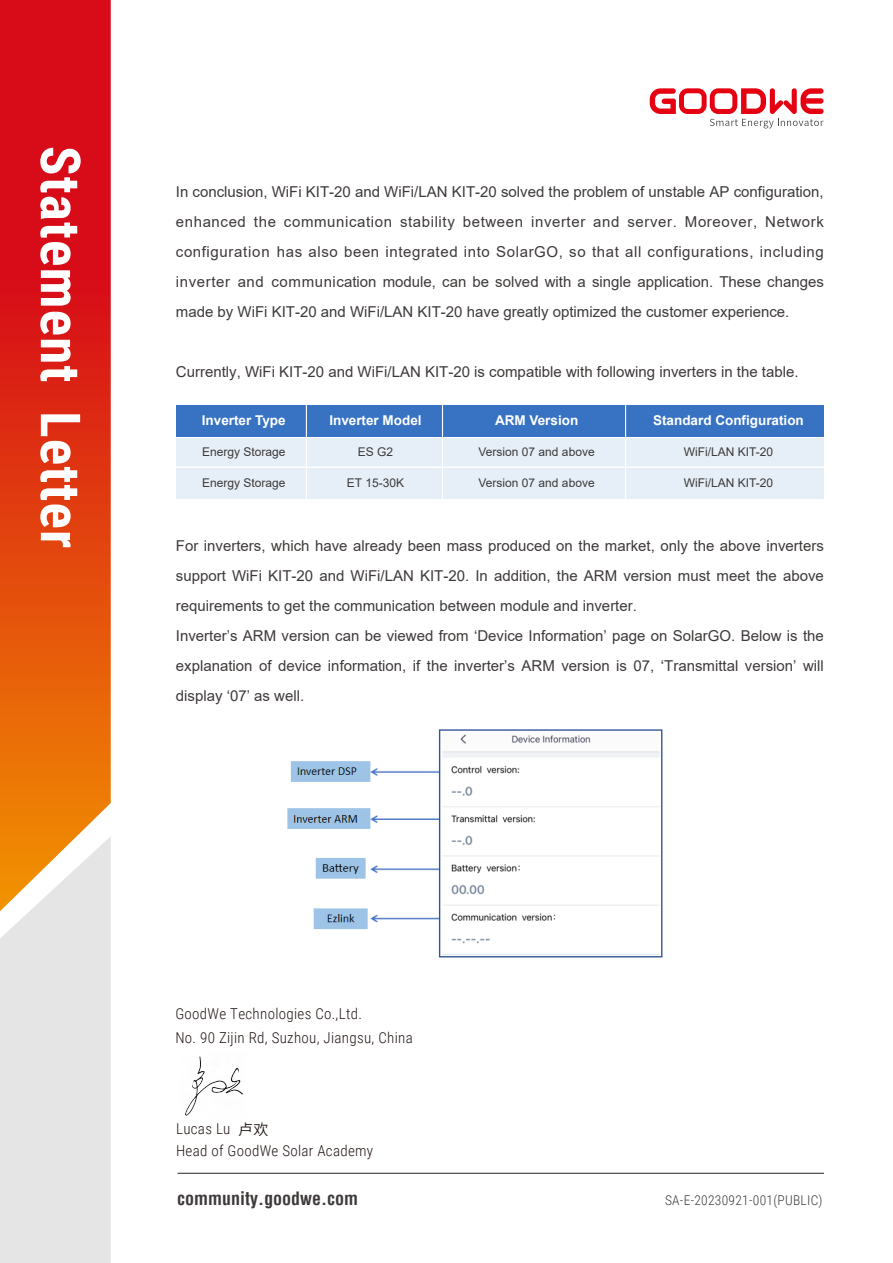
<style>
.page{position:relative;width:893px;height:1263px;background:#fff}
.page>*{position:absolute;margin:0;border:0;box-sizing:border-box;transform-origin:0 0}
.t1{font:700 55.2px "Roboto Condensed";letter-spacing:.02em;color:#fff}
.t2{font:700 condensed 18px "Helvetica";color:#3e3a39}
.t3{font:15px/30px "Arial";color:#3e3a39;text-align:justify}
.t4{font:300 15px/24px "Roboto Condensed";letter-spacing:.02em;color:#231815}
.t5{font:15px "Source Han Sans CN";color:#231815}
.t6{font:700 13.5px "Arial";color:#fff}
.t7{font:300 13.5px "Roboto Condensed";letter-spacing:.02em;color:#3e3a39}
.t8{font:12px "Arial";color:#3e3a39}
</style>
<div class="page">
<svg style="left:0;top:0;width:111px;height:836px;background:#de3413"></svg>
<svg style="left:0;top:836px;width:111px;height:427px;background:#e7e1db"></svg>
<svg style="left:650px;top:88px;width:173px;height:40px"></svg>
<div style="left:176px;top:405px;width:647px;height:31px;background:#3772c3"></div>
<div style="left:176px;top:438px;width:647px;height:61px;background:#e6eff8"></div>
<hr style="left:176px;top:466px;width:647px;height:2px;background:#fff">
<hr style="left:306px;top:405px;width:1px;height:94px;background:#fff">
<hr style="left:442px;top:405px;width:1px;height:94px;background:#fff">
<hr style="left:625px;top:405px;width:1px;height:94px;background:#fff">
<img style="left:287px;top:729px;width:376px;height:229px">
<hr style="left:178px;top:1173px;width:646px;height:1px;background:#3e3a39">
<img style="left:185px;top:1056px;width:59px;height:60px">
<h1 class="t1" style="left:99px;top:146px;width:404px;rotate:90deg">Statement Letter</h1>
<p class="t3" style="left:176px;top:176px;width:649px">In conclusion, WiFi KIT-20 and WiFi/LAN KIT-20 solved the problem of unstable AP configuration, enhanced the communication stability between inverter and server. Moreover, Network configuration has also been integrated into SolarGO, so that all configurations, including inverter and communication module, can be solved with a single application. These changes made by WiFi KIT-20 and WiFi/LAN KIT-20 have greatly optimized the customer experience.</p>
<p class="t3" style="left:176px;top:356px;width:624px">Currently, WiFi KIT-20 and WiFi/LAN KIT-20 is compatible with following inverters in the table.</p>
<p class="t6" style="left:202px;top:411px;width:85px">Inverter Type</p>
<p class="t6" style="left:329px;top:411px;width:94px">Inverter Model</p>
<p class="t6" style="left:495px;top:411px;width:85px">ARM Version</p>
<p class="t6" style="left:653px;top:411px;width:152px">Standard Configuration</p>
<p class="t8" style="left:202px;top:444px;width:85px">Energy Storage</p>
<p class="t8" style="left:358px;top:444px;width:37px">ES G2</p>
<p class="t8" style="left:479px;top:444px;width:118px">Version 07 and above</p>
<p class="t8" style="left:684px;top:444px;width:91px">WiFi/LAN KIT-20</p>
<p class="t8" style="left:202px;top:475px;width:85px">Energy Storage</p>
<p class="t8" style="left:347px;top:475px;width:59px">ET 15-30K</p>
<p class="t8" style="left:479px;top:475px;width:118px">Version 07 and above</p>
<p class="t8" style="left:684px;top:475px;width:91px">WiFi/LAN KIT-20</p>
<p class="t3" style="left:176px;top:531px;width:650px;text-align:left">For inverters, which have already been mass produced on the market, only the above inverters support WiFi KIT-20 and WiFi/LAN KIT-20. In addition, the ARM version must meet the above requirements to get the communication between module and inverter.<br>Inverter’s ARM version can be viewed from ‘Device Information’ page on SolarGO. Below is the explanation of device information, if the inverter’s ARM version is 07, ‘Transmittal version’ will display ‘07’ as well.</p>
<p class="t4" style="left:175px;top:1001px;width:239px">GoodWe Technologies Co.,Ltd.<br>No. 90 Zijin Rd, Suzhou, Jiangsu, China</p>
<p class="t5" style="left:238px;top:1121px;width:32px">卢欢</p>
<p class="t4" style="left:176px;top:1117px;width:199px;line-height:22px">Lucas Lu<br>Head of GoodWe Solar Academy</p>
<p class="t2" style="left:177px;top:1186px;width:182px">community.goodwe.com</p>
<p class="t7" style="left:665px;top:1190px;width:159px">SA-E-20230921-001(PUBLIC)</p>
</div>
